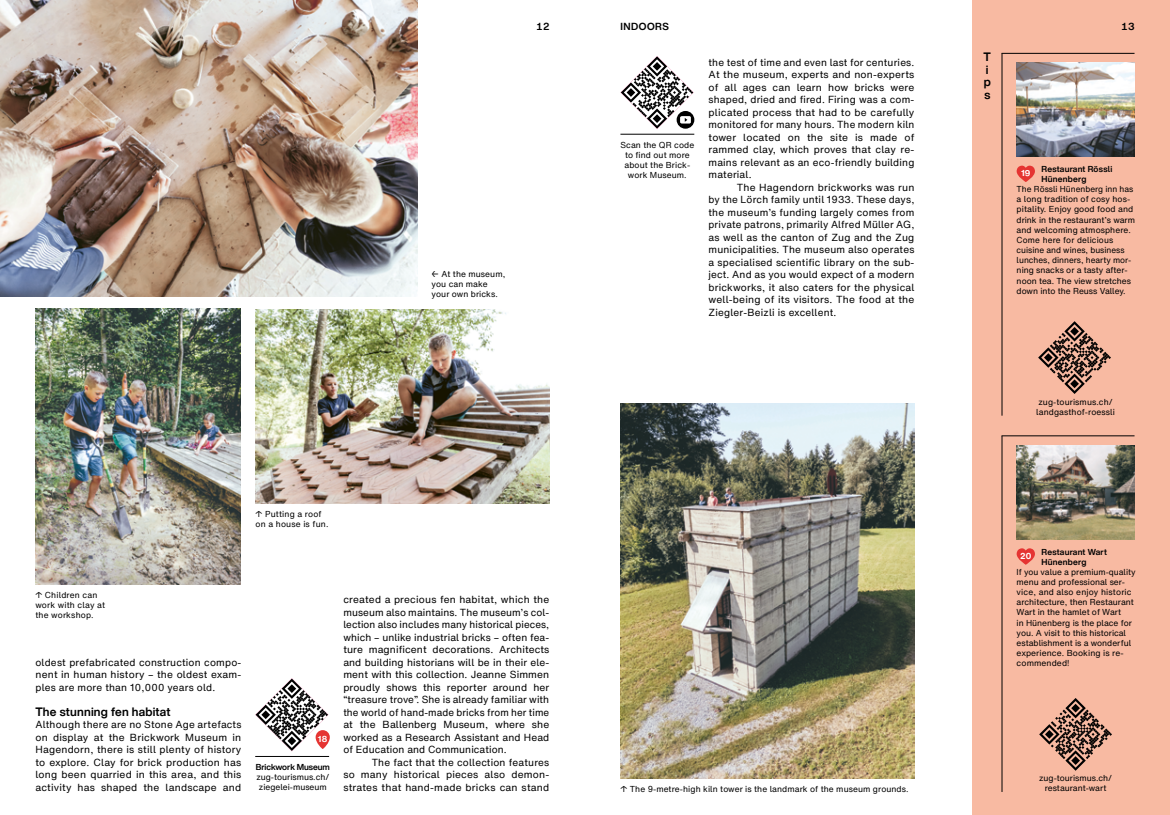
<style>
.page{position:relative;width:1170px;height:815px;background:#fff}
.page>*{position:absolute;margin:0;border:0;box-sizing:border-box;transform-origin:0 0}
.t1{font:700 11.88px/12.5px "Helvetica Now Display";letter-spacing:.02em;color:#000}
.t2{font:10px/12.5px "Helvetica Now Text";letter-spacing:.02em;color:#000;text-align:justify}
.t3{font:700 10px "Helvetica Now Display";letter-spacing:.05em;color:#000}
.t4{font:8.5px/10.1px "Helvetica Now Text";color:#000}
.t5{font:8.5px/10.1px "Helvetica Now Text";letter-spacing:.02em;color:#000}
.t6{font:700 8.5px/10.1px "Helvetica Now Display";letter-spacing:.03em;color:#000}
.t7{font:700 8.5px "Helvetica Now Display";color:#000}
.t8{font:700 8.5px "Helvetica Now Text";color:#fff}
</style>
<div class="page">
<svg style="left:315px;top:730px;width:15px;height:19px"></svg>
<img style="left:620px;top:403px;width:294px;height:375px">
<img style="left:255px;top:309px;width:294px;height:194px">
<img style="left:35px;top:308px;width:206px;height:276px">
<img style="left:0;top:0;width:417px;height:297px">
<svg style="left:255px;top:678px;width:73px;height:73px"></svg>
<hr style="left:255px;top:756px;width:74px;height:1px;background:#000">
<div style="left:972px;top:0;width:197px;height:815px;background:#f8baa2"></div>
<img style="left:1016px;top:63px;width:118px;height:93px">
<img style="left:1016px;top:445px;width:118px;height:94px">
<svg style="left:1016px;top:166px;width:18px;height:16px"></svg>
<svg style="left:1016px;top:548px;width:18px;height:17px"></svg>
<hr style="left:1001px;top:53px;width:1px;height:363px;background:#000">
<hr style="left:1001px;top:436px;width:1px;height:356px;background:#000">
<hr style="left:1001px;top:53px;width:133px;height:1px;background:#000">
<hr style="left:1001px;top:435px;width:133px;height:1px;background:#000">
<svg style="left:1039px;top:698px;width:72px;height:73px"></svg>
<svg style="left:1038px;top:321px;width:72px;height:73px"></svg>
<hr style="left:620px;top:134px;width:74px;height:1px;background:#000">
<svg style="left:620px;top:56px;width:73px;height:73px"></svg>
<p class="t3" style="left:536px;top:19px;width:15px">12</p>
<p class="t4" style="left:431px;top:268px;width:75px">← At the museum, you can make your own bricks.</p>
<p class="t5" style="left:255px;top:508px;width:74px">↑ Putting a roof on a house is fun.</p>
<p class="t5" style="left:35px;top:590px;width:71px">↑ Children can work with clay at the workshop.</p>
<p class="t2" style="left:35px;top:656px;width:207px">oldest prefabricated construction compo&shy;nent in human history – the oldest exam&shy;ples are more than 10,000 years old.</p>
<p class="t1" style="left:35px;top:705px;width:136px">The stunning fen habitat</p>
<p class="t2" style="left:35px;top:718px;width:207px">Although there are no Stone Age artefacts on display at the Brickwork Museum in Hagendorn, there is still plenty of history to explore. Clay for brick production has long been quarried in this area, and this activity has shaped the landscape and</p>
<p class="t8" style="left:318px;top:732px;width:11px">18</p>
<p class="t7" style="left:256px;top:761px;width:76px">Brickwork Museum</p>
<p class="t4" style="left:256px;top:772px;width:75px">zug-tourismus.ch/ ziegelei-museum</p>
<p class="t2" style="left:343px;top:593px;width:207px">created a precious fen habitat, which the museum also maintains. The museum’s col&shy;lection also includes many historical pieces, which – unlike industrial bricks – often fea&shy;ture magnificent decorations. Architects and building historians will be in their ele&shy;ment with this collection. Jeanne Simmen proudly shows this reporter around her “treasure trove”. She is already familiar with the world of hand-made bricks from her time at the Ballenberg Museum, where she worked as a Research Assistant and Head of Education and Communication.</p>
<p class="t2" style="left:343px;top:756px;width:207px;text-indent:28px">The fact that the collection features so many historical pieces also demon&shy;strates that hand-made bricks can stand</p>
<p class="t3" style="left:620px;top:20px;width:50px">INDOORS</p>
<p class="t4" style="left:620px;top:139px;width:75px;text-align:center">Scan the QR code to find out more about the Brick&shy;work Museum.</p>
<p class="t2" style="left:708px;top:56px;width:207px">the test of time and even last for centuries.<br>At the museum, experts and non-experts of all ages can learn how bricks were shaped, dried and fired. Firing was a com&shy;plicated process that had to be carefully monitored for many hours. The modern kiln tower located on the site is made of rammed clay, which proves that clay re&shy;mains relevant as an eco-friendly building material.</p>
<p class="t2" style="left:708px;top:181px;width:207px;text-indent:28px">The Hagendorn brickworks was run by the Lörch family until 1933. These days, the museum’s funding largely comes from private patrons, primarily Alfred Müller AG, as well as the canton of Zug and the Zug municipalities. The museum also operates a specialised scientific library on the sub&shy;ject. And as you would expect of a modern brickworks, it also caters for the physical well-being of its visitors. The food at the Ziegler-Beizli is excellent.</p>
<p class="t4" style="left:620px;top:783px;width:289px">↑ The 9-metre-high kiln tower is the landmark of the museum grounds.</p>
<p class="t1" style="left:983px;top:51px;width:9px">T i p s</p>
<p class="t3" style="left:1120px;top:20px;width:15px">13</p>
<p class="t6" style="left:1041px;top:164px;width:72px">Restaurant Rössli<br>Hünenberg</p>
<p class="t4" style="left:1016px;top:184px;width:120px">The Rössli Hünenberg inn has a long tradition of cosy hos&shy;pitality. Enjoy good food and drink in the restaurant’s warm and welcoming atmosphere.<br>Come here for delicious cuisine and wines, business lunches, dinners, hearty mor&shy;ning snacks or a tasty after&shy;noon tea. The view stretches down into the Reuss Valley.</p>
<p class="t8" style="left:1020px;top:167px;width:11px">19</p>
<p class="t4" style="left:1036px;top:397px;width:80px">zug-tourismus.ch/ landgasthof-roessli</p>
<p class="t6" style="left:1041px;top:546px;width:67px">Restaurant Wart<br>Hünenberg</p>
<p class="t4" style="left:1016px;top:566px;width:120px">If you value a premium-quality menu and professional ser&shy;vice, and also enjoy historic architecture, then Restaurant<br>Wart in the hamlet of Wart<br>in Hünenberg is the place for you. A visit to this historical establishment is a wonderful experience. Booking is re&shy;commended!</p>
<p class="t8" style="left:1020px;top:549px;width:13px">20</p>
<p class="t4" style="left:1038px;top:772px;width:75px;text-align:center">zug-tourismus.ch/ restaurant-wart</p>
</div>
